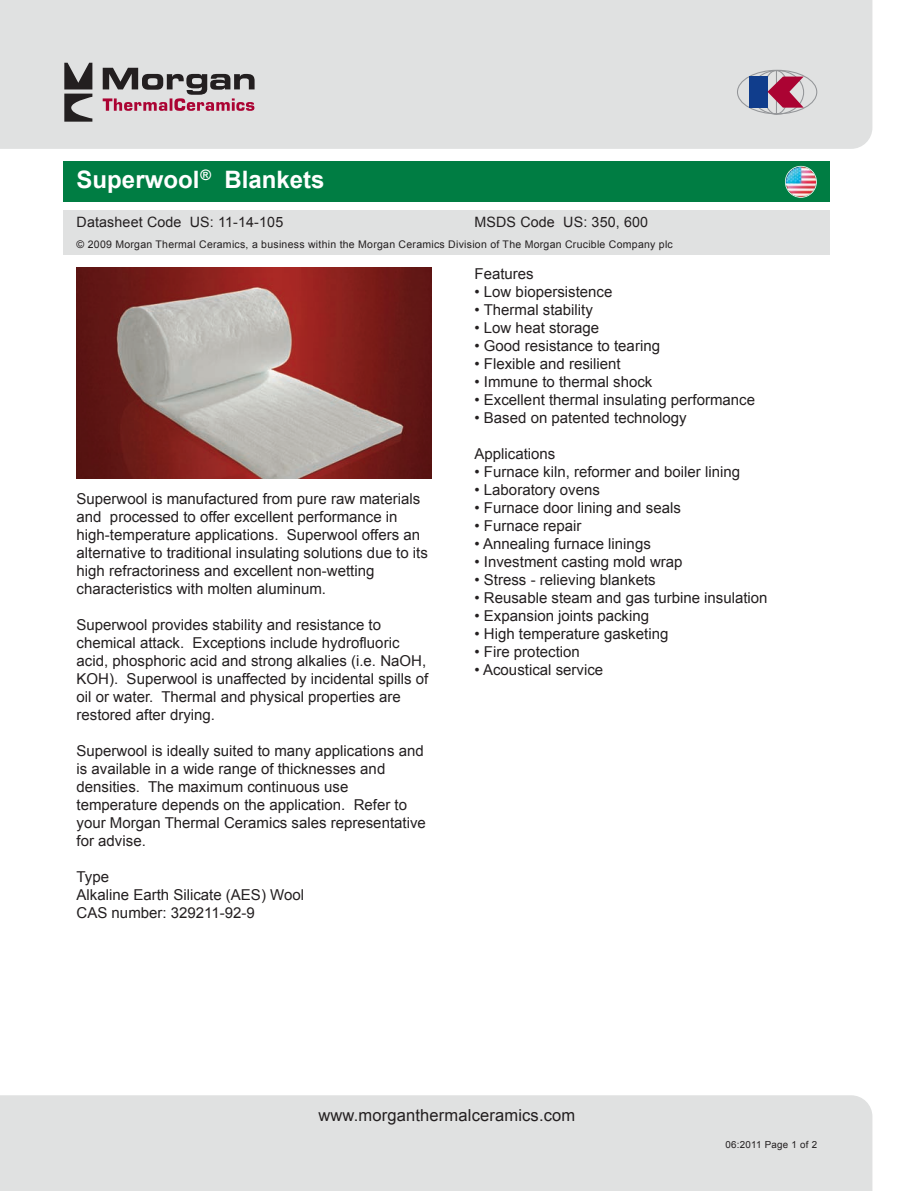
<style>
.page{position:relative;width:915px;height:1191px;background:#fff}
.page>*{position:absolute;margin:0;border:0;box-sizing:border-box;transform-origin:0 0}
.t1{font:700 24px "Arial";color:#fff}
.t2{font:16.5px "Arial";letter-spacing:.01em;color:#231f20}
.t3{font:15px/18px "Arial";color:#231f20}
.t4{font:14.25px "Arial";letter-spacing:.01em;color:#231f20}
.t5{font:10.5px "Arial";letter-spacing:.025em;color:#231f20}
.t6{font:9.75px "Arial";letter-spacing:.025em;color:#231f20}
</style>
<div class="page">
<div style="left:0;top:0;width:872px;height:149px;background:#e0e1e1"></div>
<svg style="left:64px;top:63px;width:28px;height:59px;background:#6e6c6d"></svg>
<svg style="left:103px;top:68px;width:151px;height:43px;background:#a89299"></svg>
<div style="left:736px;top:70px;width:81px;height:44px;border:1px solid #939598;border-radius:50%"></div>
<div style="left:763px;top:70px;width:25px;height:45px;border:1px solid #939598;border-radius:50%"></div>
<hr style="left:775px;top:71px;width:1px;height:43px;background:#939598">
<div style="left:749px;top:77px;width:18px;height:31px;background:#103d8c"></div>
<svg style="left:767px;top:77px;width:36px;height:31px"></svg>
<div style="left:64px;top:162px;width:765px;height:40px;background:#007d43"></div>
<img style="left:785px;top:167px;width:30px;height:30px;border-radius:50%">
<div style="left:784px;top:166px;width:32px;height:32px;border:2px solid #fff;border-radius:50%"></div>
<div style="left:64px;top:210px;width:765px;height:45px;background:#e0e1e1"></div>
<div style="left:0;top:1095px;width:872px;height:96px;background:#e0e1e1"></div>
<img style="left:77px;top:268px;width:355px;height:210px">
<h1 class="t1" style="left:77px;top:166px;width:249px">Superwool<sup>®</sup> Blankets</h1>
<p class="t4" style="left:77px;top:214px;width:208px">Datasheet Code US: 11-14-105</p>
<p class="t4" style="left:474px;top:214px;width:175px">MSDS Code US: 350, 600</p>
<p class="t5" style="left:77px;top:239px;width:597px">© 2009 Morgan Thermal Ceramics, a business within the Morgan Ceramics Division of The Morgan Crucible Company plc</p>
<p class="t3" style="left:77px;top:490px;width:352px">Superwool is manufactured from pure raw materials and processed to offer excellent performance in high-temperature applications. Superwool offers an alternative to traditional insulating solutions due to its high refractoriness and excellent non-wetting characteristics with molten aluminum.</p>
<p class="t3" style="left:77px;top:616px;width:353px">Superwool provides stability and resistance to chemical attack. Exceptions include hydrofluoric acid, phosphoric acid and strong alkalies (i.e. NaOH, KOH). Superwool is unaffected by incidental spills of oil or water. Thermal and physical properties are restored after drying.</p>
<p class="t3" style="left:77px;top:742px;width:350px">Superwool is ideally suited to many applications and is available in a wide range of thicknesses and densities. The maximum continuous use temperature depends on the application. Refer to your Morgan Thermal Ceramics sales representative for advise.</p>
<p class="t3" style="left:77px;top:868px;width:229px">Type<br>Alkaline Earth Silicate (AES) Wool<br>CAS number: 329211-92-9</p>
<p class="t3" style="left:474px;top:265px;width:61px">Features</p>
<p class="t3" style="left:474px;top:283px;width:139px">• Low biopersistence</p>
<p class="t3" style="left:474px;top:301px;width:120px">• Thermal stability</p>
<p class="t3" style="left:474px;top:319px;width:126px">• Low heat storage</p>
<p class="t3" style="left:474px;top:337px;width:187px">• Good resistance to tearing</p>
<p class="t3" style="left:474px;top:355px;width:148px">• Flexible and resilient</p>
<p class="t3" style="left:474px;top:373px;width:179px">• Immune to thermal shock</p>
<p class="t3" style="left:474px;top:391px;width:282px">• Excellent thermal insulating performance</p>
<p class="t3" style="left:474px;top:409px;width:214px">• Based on patented technology</p>
<p class="t3" style="left:474px;top:445px;width:82px">Applications</p>
<p class="t3" style="left:474px;top:463px;width:267px">• Furnace kiln, reformer and boiler lining</p>
<p class="t3" style="left:474px;top:481px;width:127px">• Laboratory ovens</p>
<p class="t3" style="left:474px;top:499px;width:208px">• Furnace door lining and seals</p>
<p class="t3" style="left:474px;top:517px;width:108px">• Furnace repair</p>
<p class="t3" style="left:474px;top:535px;width:178px">• Annealing furnace linings</p>
<p class="t3" style="left:474px;top:553px;width:209px">• Investment casting mold wrap</p>
<p class="t3" style="left:474px;top:571px;width:183px">• Stress - relieving blankets</p>
<p class="t3" style="left:474px;top:589px;width:294px">• Reusable steam and gas turbine insulation</p>
<p class="t3" style="left:474px;top:607px;width:176px">• Expansion joints packing</p>
<p class="t3" style="left:474px;top:625px;width:195px">• High temperature gasketing</p>
<p class="t3" style="left:474px;top:643px;width:107px">• Fire protection</p>
<p class="t3" style="left:474px;top:661px;width:130px">• Acoustical service</p>
<p class="t2" style="left:318px;top:1106px;width:258px">www.morganthermalceramics.com</p>
<p class="t6" style="left:725px;top:1139px;width:93px">06:2011 Page 1 of 2</p>
</div>
